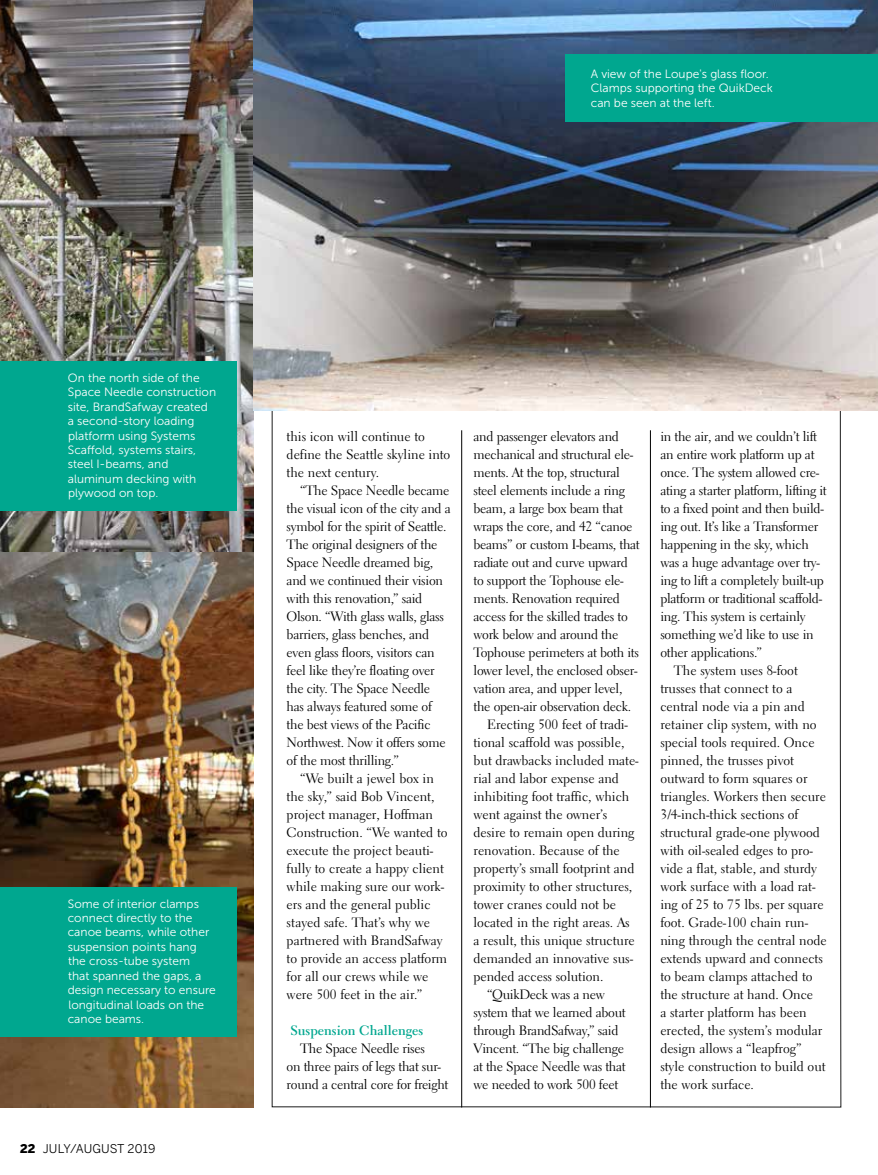
<style>
.page{position:relative;width:878px;height:1175px;background:#fff}
.page>*{position:absolute;margin:0;border:0;box-sizing:border-box;transform-origin:0 0}
.t1{font:13.5px/18px "Electra LT Std";letter-spacing:-.02em;color:#000}
.t2{font:13.5px/18px "Electra LT Std";color:#000}
.t3{font:700 13.5px "Electra LT Std";color:#00a78f}
.t4{font:12px/14.4px "Museo Sans 300";color:#fff}
.t5{font:12px "Benton Sans";letter-spacing:.01em;color:#000}
.s1{font-weight:900}
</style>
<div class="page">
<svg style="left:271px;top:411px;width:570px;height:696px"></svg>
<img style="left:0;top:0;width:253px;height:1107px">
<img style="left:253px;top:0;width:625px;height:411px">
<hr style="left:461px;top:430px;width:1px;height:677px;background:#000">
<hr style="left:650px;top:430px;width:1px;height:677px;background:#000">
<div style="left:0;top:886px;width:236px;height:150px;background:#00a78f"></div>
<div style="left:0;top:361px;width:236px;height:150px;background:#00a78f"></div>
<div style="left:565px;top:54px;width:313px;height:67px;background:#00a78f"></div>
<p class="t4" style="left:590px;top:66px;width:184px">A view of the Loupe's glass floor.<br>Clamps supporting the QuikDeck can be seen at the left.</p>
<p class="t4" style="left:68px;top:371px;width:150px">On the north side of the<br>Space Needle construction site, BrandSafway created a second-story loading platform using Systems<br>Scaffold, systems stairs, steel I-beams, and aluminum decking with plywood on top.</p>
<p class="t4" style="left:68px;top:896px;width:150px">Some of interior clamps connect directly to the canoe beams, while other suspension points hang the cross-tube system<br>that spanned the gaps, a design necessary to ensure longitudinal loads on the canoe beams.</p>
<p class="t5" style="left:20px;top:1141px;width:137px"><span class="s1">22</span> JULY/AUGUST 2019</p>
<p class="t2" style="left:286px;top:428px;width:165px">this icon will continue to define the Seattle skyline into the next century.</p>
<p class="t1" style="left:286px;top:482px;width:166px;text-indent:14px">“The Space Needle became the visual icon of the city and a symbol for the spirit of Seattle.<br>The original designers of the<br>Space Needle dreamed big, and we continued their vision with this renovation,” said<br>Olson. “With glass walls, glass barriers, glass benches, and even glass floors, visitors can feel like they’re floating over the city. The Space Needle has always featured some of the best views of the Pacific<br>Northwest. Now it offers some of the most thrilling.”</p>
<p class="t2" style="left:286px;top:770px;width:162px;text-indent:14px">“We built a jewel box in the sky,” said Bob Vincent, project manager, Hoffman<br>Construction. “We wanted to execute the project beauti&shy;fully to create a happy client while making sure our work&shy;ers and the general public stayed safe. That’s why we partnered with BrandSafway to provide an access platform for all our crews while we were 500 feet in the air.”</p>
<p class="t3" style="left:290px;top:1022px;width:134px">Suspension Challenges</p>
<p class="t1" style="left:286px;top:1039px;width:163px;text-indent:14px">The Space Needle rises<br>on three pairs of legs that sur&shy;round a central core for freight</p>
<p class="t1" style="left:473px;top:427px;width:147px">and passenger elevators and</p>
<p class="t1" style="left:473px;top:445px;width:161px">mechanical and structural ele-</p>
<p class="t1" style="left:473px;top:463px;width:148px">ments. At the top, structural</p>
<p class="t1" style="left:473px;top:481px;width:153px">steel elements include a ring</p>
<p class="t1" style="left:473px;top:499px;width:151px">beam, a large box beam that</p>
<p class="t1" style="left:473px;top:517px;width:160px">wraps the core, and 42 “canoe</p>
<p class="t1" style="left:473px;top:535px;width:168px">beams” or custom I-beams, that</p>
<p class="t1" style="left:473px;top:553px;width:156px">radiate out and curve upward</p>
<p class="t1" style="left:473px;top:571px;width:152px">to support the Tophouse ele-</p>
<p class="t1" style="left:473px;top:589px;width:148px">ments. Renovation required</p>
<p class="t1" style="left:473px;top:607px;width:156px">access for the skilled trades to</p>
<p class="t1" style="left:473px;top:625px;width:146px">work below and around the</p>
<p class="t1" style="left:473px;top:643px;width:167px">Tophouse perimeters at both its</p>
<p class="t1" style="left:473px;top:661px;width:165px">lower level, the enclosed obser-</p>
<p class="t1" style="left:473px;top:679px;width:150px">vation area, and upper level,</p>
<p class="t1" style="left:473px;top:697px;width:159px">the open-air observation deck.</p>
<p class="t2" style="left:487px;top:715px;width:142px">Erecting 500 feet of tradi-</p>
<p class="t2" style="left:473px;top:733px;width:152px">tional scaffold was possible,</p>
<p class="t2" style="left:473px;top:751px;width:167px">but drawbacks included mate-</p>
<p class="t2" style="left:473px;top:769px;width:147px">rial and labor expense and</p>
<p class="t2" style="left:473px;top:787px;width:157px">inhibiting foot traffic, which</p>
<p class="t2" style="left:473px;top:805px;width:135px">went against the owner’s</p>
<p class="t2" style="left:473px;top:823px;width:162px">desire to remain open during</p>
<p class="t2" style="left:473px;top:841px;width:148px">renovation. Because of the</p>
<p class="t2" style="left:473px;top:859px;width:162px">property’s small footprint and</p>
<p class="t2" style="left:473px;top:877px;width:160px">proximity to other structures,</p>
<p class="t2" style="left:473px;top:895px;width:144px">tower cranes could not be</p>
<p class="t2" style="left:473px;top:913px;width:158px">located in the right areas. As</p>
<p class="t2" style="left:473px;top:931px;width:163px">a result, this unique structure</p>
<p class="t2" style="left:473px;top:949px;width:161px">demanded an innovative sus-</p>
<p class="t2" style="left:473px;top:967px;width:131px">pended access solution.</p>
<p class="t1" style="left:487px;top:985px;width:119px">“QuikDeck was a new</p>
<p class="t1" style="left:473px;top:1003px;width:154px">system that we learned about</p>
<p class="t1" style="left:473px;top:1021px;width:146px">through BrandSafway,” said</p>
<p class="t1" style="left:473px;top:1039px;width:152px">Vincent. “The big challenge</p>
<p class="t1" style="left:473px;top:1057px;width:154px">at the Space Needle was that</p>
<p class="t1" style="left:473px;top:1075px;width:146px">we needed to work 500 feet</p>
<p class="t1" style="left:660px;top:427px;width:158px">in the air, and we couldn’t lift</p>
<p class="t1" style="left:660px;top:445px;width:156px">an entire work platform up at</p>
<p class="t1" style="left:660px;top:463px;width:160px">once. The system allowed cre-</p>
<p class="t1" style="left:660px;top:481px;width:168px">ating a starter platform, lifting it</p>
<p class="t1" style="left:660px;top:499px;width:165px">to a fixed point and then build-</p>
<p class="t1" style="left:660px;top:517px;width:159px">ing out. It’s like a Transformer</p>
<p class="t1" style="left:660px;top:535px;width:150px">happening in the sky, which</p>
<p class="t1" style="left:660px;top:553px;width:161px">was a huge advantage over try-</p>
<p class="t1" style="left:660px;top:571px;width:165px">ing to lift a completely built-up</p>
<p class="t1" style="left:660px;top:589px;width:163px">platform or traditional scaffold-</p>
<p class="t1" style="left:660px;top:607px;width:147px">ing. This system is certainly</p>
<p class="t1" style="left:660px;top:625px;width:155px">something we’d like to use in</p>
<p class="t1" style="left:660px;top:643px;width:103px">other applications.”</p>
<p class="t2" style="left:673px;top:661px;width:125px">The system uses 8-foot</p>
<p class="t2" style="left:660px;top:679px;width:134px">trusses that connect to a</p>
<p class="t2" style="left:660px;top:697px;width:146px">central node via a pin and</p>
<p class="t2" style="left:660px;top:715px;width:158px">retainer clip system, with no</p>
<p class="t2" style="left:660px;top:733px;width:156px">special tools required. Once</p>
<p class="t2" style="left:660px;top:751px;width:135px">pinned, the trusses pivot</p>
<p class="t2" style="left:660px;top:769px;width:149px">outward to form squares or</p>
<p class="t2" style="left:660px;top:787px;width:167px">triangles. Workers then secure</p>
<p class="t2" style="left:660px;top:805px;width:139px">3/4-inch-thick sections of</p>
<p class="t2" style="left:660px;top:823px;width:161px">structural grade-one plywood</p>
<p class="t2" style="left:660px;top:841px;width:154px">with oil-sealed edges to pro-</p>
<p class="t2" style="left:660px;top:859px;width:158px">vide a flat, stable, and sturdy</p>
<p class="t2" style="left:660px;top:877px;width:157px">work surface with a load rat-</p>
<p class="t2" style="left:660px;top:895px;width:165px">ing of 25 to 75 lbs. per square</p>
<p class="t2" style="left:660px;top:913px;width:149px">foot. Grade-100 chain run-</p>
<p class="t2" style="left:660px;top:931px;width:168px">ning through the central node</p>
<p class="t2" style="left:660px;top:949px;width:164px">extends upward and connects</p>
<p class="t2" style="left:660px;top:967px;width:154px">to beam clamps attached to</p>
<p class="t2" style="left:660px;top:985px;width:154px">the structure at hand. Once</p>
<p class="t2" style="left:660px;top:1003px;width:148px">a starter platform has been</p>
<p class="t2" style="left:660px;top:1021px;width:164px">erected, the system’s modular</p>
<p class="t2" style="left:660px;top:1039px;width:143px">design allows a “leapfrog”</p>
<p class="t2" style="left:660px;top:1057px;width:167px">style construction to build out</p>
<p class="t2" style="left:660px;top:1075px;width:95px">the work surface.</p>
</div>
